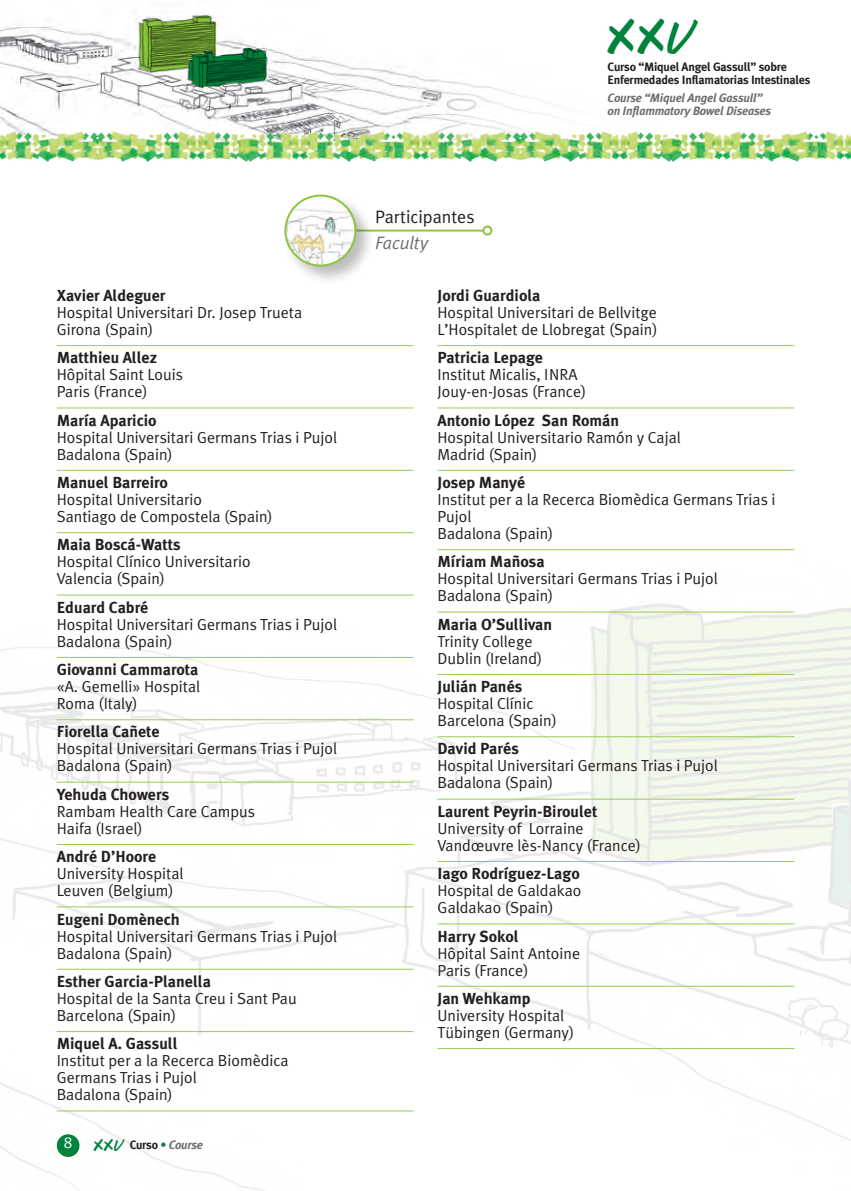
<style>
.page{position:relative;width:851px;height:1191px;background:#fff}
.page>*{position:absolute;margin:0;border:0;box-sizing:border-box;transform-origin:0 0}
.t1{font:46.4px "Brook 23";color:#00843d}
.t2{font:18px "Meta Plus";color:#231f20}
.t3{font:italic 18px "Meta Plus";color:#6c6d70}
.t4{font:16px/17px "Meta Plus";color:#231f20}
.t5{font:700 16px "Meta Plus";color:#231f20}
.t6{font:16px "Meta Plus";color:#fff}
.t7{font:italic 700 12.2px/13px "Meta Plus";letter-spacing:-.02em;color:#6c6d70}
.t8{font:700 12.2px/13px "Meta Plus";letter-spacing:-.02em;color:#231f20}
.s1{font-family:"Brook 23";font-weight:400;font-style:normal;font-size:16px;color:#00843d}
.s2{font-style:normal;color:#231f20}
.s3{font-style:normal;color:#00843d}
</style>
<div class="page">
<img style="left:0;top:532px;width:850px;height:659px">
<svg style="left:591px;top:588px;width:259px;height:276px;fill:#f3f8eb"></svg>
<svg style="left:828px;top:745px;width:22px;height:195px"></svg>
<hr style="left:57px;top:345px;width:356px;height:1px;background:#99cc54">
<hr style="left:57px;top:407px;width:356px;height:1px;background:#99cc54">
<hr style="left:57px;top:470px;width:356px;height:1px;background:#99cc54">
<hr style="left:57px;top:532px;width:356px;height:1px;background:#99cc54">
<hr style="left:57px;top:594px;width:356px;height:1px;background:#99cc54">
<hr style="left:57px;top:657px;width:356px;height:1px;background:#99cc54">
<hr style="left:57px;top:719px;width:356px;height:1px;background:#99cc54">
<hr style="left:57px;top:782px;width:356px;height:1px;background:#99cc54">
<hr style="left:57px;top:844px;width:356px;height:1px;background:#99cc54">
<hr style="left:57px;top:906px;width:356px;height:1px;background:#99cc54">
<hr style="left:57px;top:969px;width:356px;height:1px;background:#99cc54">
<hr style="left:57px;top:1031px;width:356px;height:1px;background:#99cc54">
<hr style="left:57px;top:1110px;width:356px;height:1px;background:#99cc54">
<hr style="left:437px;top:345px;width:357px;height:1px;background:#99cc54">
<hr style="left:437px;top:407px;width:357px;height:1px;background:#99cc54">
<hr style="left:437px;top:470px;width:357px;height:1px;background:#99cc54">
<hr style="left:437px;top:549px;width:357px;height:1px;background:#99cc54">
<hr style="left:437px;top:611px;width:357px;height:1px;background:#99cc54">
<hr style="left:437px;top:674px;width:357px;height:1px;background:#99cc54">
<hr style="left:437px;top:736px;width:357px;height:1px;background:#99cc54">
<hr style="left:437px;top:799px;width:357px;height:1px;background:#99cc54">
<hr style="left:437px;top:861px;width:357px;height:1px;background:#99cc54">
<hr style="left:437px;top:923px;width:357px;height:1px;background:#99cc54">
<hr style="left:437px;top:986px;width:357px;height:1px;background:#99cc54">
<hr style="left:437px;top:1048px;width:357px;height:1px;background:#99cc54">
<img style="left:0;top:14px;width:561px;height:117px">
<svg style="left:140px;top:15px;width:126px;height:73px"></svg>
<img style="left:0;top:131px;width:850px;height:30px">
<div style="left:57px;top:1134px;width:22px;height:23px;background:#00843d;border-radius:50%"></div>
<hr style="left:355px;top:229px;width:128px;height:2px;background:#8bc63e">
<div style="left:482px;top:225px;width:10px;height:10px;border:2px solid #8bc63e;border-radius:50%"></div>
<div style="left:282px;top:193px;width:93px;height:93px;background:#231f20;opacity:.3"></div>
<img style="left:285px;top:195px;width:70px;height:70px">
<svg style="left:285px;top:217px;width:49px;height:48px"></svg>
<div style="left:284px;top:194px;width:72px;height:72px;border:2px solid #8bc63e;border-radius:50%"></div>
<p class="t5" style="left:57px;top:286px;width:110px">Xavier Aldeguer</p>
<p class="t4" style="left:57px;top:304px;width:247px">Hospital Universitari Dr. Josep Trueta<br>Girona (Spain)</p>
<p class="t5" style="left:57px;top:348px;width:102px">Matthieu Allez</p>
<p class="t4" style="left:57px;top:366px;width:128px">Hôpital Saint Louis<br>Paris (France)</p>
<p class="t5" style="left:57px;top:411px;width:101px">María Aparicio</p>
<p class="t4" style="left:57px;top:428px;width:282px">Hospital Universitari Germans Trias i Pujol<br>Badalona (Spain)</p>
<p class="t5" style="left:57px;top:473px;width:113px">Manuel Barreiro</p>
<p class="t4" style="left:57px;top:491px;width:217px">Hospital Universitario<br>Santiago de Compostela (Spain)</p>
<p class="t5" style="left:57px;top:535px;width:125px">Maia Boscá-Watts</p>
<p class="t4" style="left:57px;top:553px;width:195px">Hospital Clínico Universitario<br>Valencia (Spain)</p>
<p class="t5" style="left:57px;top:598px;width:93px">Eduard Cabré</p>
<p class="t4" style="left:57px;top:615px;width:282px">Hospital Universitari Germans Trias i Pujol<br>Badalona (Spain)</p>
<p class="t5" style="left:57px;top:660px;width:143px">Giovanni Cammarota</p>
<p class="t4" style="left:57px;top:678px;width:145px">«A. Gemelli» Hospital<br>Roma (Italy)</p>
<p class="t5" style="left:57px;top:722px;width:105px">Fiorella Cañete</p>
<p class="t4" style="left:57px;top:740px;width:282px">Hospital Universitari Germans Trias i Pujol<br>Badalona (Spain)</p>
<p class="t5" style="left:57px;top:785px;width:114px">Yehuda Chowers</p>
<p class="t4" style="left:57px;top:802px;width:200px">Rambam Health Care Campus<br>Haifa (Israel)</p>
<p class="t5" style="left:57px;top:847px;width:101px">André D’Hoore</p>
<p class="t4" style="left:57px;top:865px;width:128px">University Hospital<br>Leuven (Belgium)</p>
<p class="t5" style="left:57px;top:909px;width:124px">Eugeni Domènech</p>
<p class="t4" style="left:57px;top:927px;width:282px">Hospital Universitari Germans Trias i Pujol<br>Badalona (Spain)</p>
<p class="t5" style="left:57px;top:972px;width:156px">Esther Garcia-Planella</p>
<p class="t4" style="left:57px;top:989px;width:241px">Hospital de la Santa Creu i Sant Pau<br>Barcelona (Spain)</p>
<p class="t5" style="left:57px;top:1034px;width:122px">Miquel A. Gassull</p>
<p class="t4" style="left:57px;top:1052px;width:233px">Institut per a la Recerca Biomèdica<br>Germans Trias i Pujol<br>Badalona (Spain)</p>
<p class="t6" style="left:64px;top:1133px;width:10px">8</p>
<p class="t7" style="left:94px;top:1138px;width:111px"><span class="s1">XXV</span> <span class="s2">Curso</span> <span class="s3">•</span> Course</p>
<h1 class="t1" style="left:607px;top:11px;width:92px">XXV</h1>
<p class="t2" style="left:375px;top:206px;width:101px">Participantes</p>
<p class="t3" style="left:375px;top:232px;width:54px">Faculty</p>
<p class="t8" style="left:607px;top:60px;width:204px">Curso “Miquel Angel Gassull” sobre<br>Enfermedades Inflamatorias Intestinales</p>
<p class="t7" style="left:607px;top:91px;width:165px">Course “Miquel Angel Gassull” on Inflammatory Bowel Diseases</p>
<p class="t5" style="left:437px;top:286px;width:105px">Jordi Guardiola</p>
<p class="t4" style="left:437px;top:304px;width:221px">Hospital Universitari de Bellvitge<br>L’Hospitalet de Llobregat (Spain)</p>
<p class="t5" style="left:437px;top:348px;width:107px">Patricia Lepage</p>
<p class="t4" style="left:437px;top:366px;width:150px">Institut Micalis, INRA<br>Jouy-en-Josas (France)</p>
<p class="t5" style="left:437px;top:411px;width:183px">Antonio López San Román</p>
<p class="t4" style="left:437px;top:428px;width:245px">Hospital Universitario Ramón y Cajal<br>Madrid (Spain)</p>
<p class="t5" style="left:437px;top:473px;width:89px">Josep Manyé</p>
<p class="t4" style="left:437px;top:491px;width:339px">Institut per a la Recerca Biomèdica Germans Trias i<br>Pujol<br>Badalona (Spain)</p>
<p class="t5" style="left:437px;top:552px;width:109px">Míriam Mañosa</p>
<p class="t4" style="left:437px;top:570px;width:282px">Hospital Universitari Germans Trias i Pujol<br>Badalona (Spain)</p>
<p class="t5" style="left:437px;top:615px;width:116px">Maria O’Sullivan</p>
<p class="t4" style="left:437px;top:632px;width:106px">Trinity College<br>Dublin (Ireland)</p>
<p class="t5" style="left:437px;top:677px;width:86px">Julián Panés</p>
<p class="t4" style="left:437px;top:695px;width:121px">Hospital Clínic<br>Barcelona (Spain)</p>
<p class="t5" style="left:437px;top:739px;width:83px">David Parés</p>
<p class="t4" style="left:437px;top:757px;width:282px">Hospital Universitari Germans Trias i Pujol<br>Badalona (Spain)</p>
<p class="t5" style="left:437px;top:802px;width:161px">Laurent Peyrin-Biroulet</p>
<p class="t4" style="left:437px;top:819px;width:205px">University of Lorraine<br>Vandœuvre lès-Nancy (France)</p>
<p class="t5" style="left:437px;top:864px;width:144px">Iago Rodríguez-Lago</p>
<p class="t4" style="left:437px;top:882px;width:145px">Hospital de Galdakao<br>Galdakao (Spain)</p>
<p class="t5" style="left:437px;top:926px;width:83px">Harry Sokol</p>
<p class="t4" style="left:437px;top:944px;width:144px">Hôpital Saint Antoine<br>Paris (France)</p>
<p class="t5" style="left:437px;top:989px;width:94px">Jan Wehkamp</p>
<p class="t4" style="left:437px;top:1006px;width:138px">University Hospital<br>Tübingen (Germany)</p>
</div>
